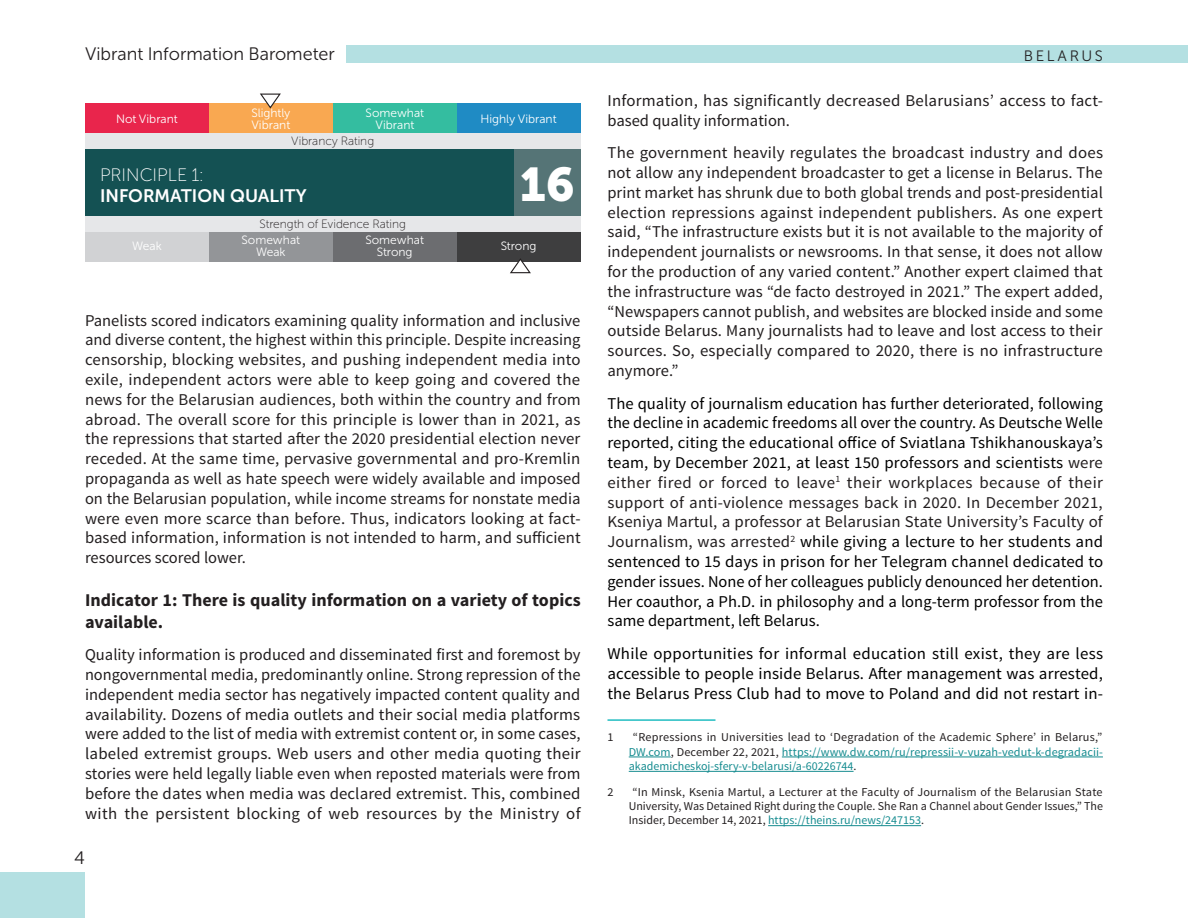
<style>
.page{position:relative;width:1188px;height:918px;background:#fff}
.page>*{position:absolute;margin:0;border:0;box-sizing:border-box;transform-origin:0 0}
.t1{font:47.1px "Museo Sans Cyrl 900";color:#fff}
.Indicator{font:700 18px/21.6px "Source Sans Pro";color:#231f20}
.t2{font:18px "Museo Sans Cyrl 300";color:#231f20}
.t3{font:18px "Museo Sans Cyrl 700";color:#fff}
.t4{font:18px "Museo Sans Cyrl 100";color:#fff}
.t5{font:16.5px/19.8px "Source Sans Pro";letter-spacing:.01em;color:#211d1e;text-align:justify}
.t6{font:16.5px/19.8px "Source Sans Pro";color:#000;text-align:justify}
.t7{font:16.5px/19.8px "Source Sans Pro";color:#231f20;text-align:justify}
.t8{font:15px "Museo Sans Cyrl 300";letter-spacing:.17em;color:#231f20}
.footnote_text{font:12px/14.4px "Source Sans Pro";color:#231f20;text-align:justify}
.footnote_text-2{font:12px/14.4px "Source Sans Pro";color:#168c90;text-align:justify}
.t9{font:12px/12px "Museo Sans Cyrl 300";color:#fff;text-align:center}
.t10{font:12px "Museo Sans Cyrl 100";color:#231f20}
.s1{color:#231f20}
.s2{color:#168c90}
</style>
<div class="page">
<div style="left:0;top:872px;width:85px;height:46px;background:#b4e0e2"></div>
<div style="left:346px;top:45px;width:842px;height:18px;background:#b4e0e2"></div>
<div style="left:85px;top:216px;width:495px;height:17px;background:#e6e7e9"></div>
<div style="left:85px;top:133px;width:495px;height:16px;background:#e6e7e9"></div>
<div style="left:85px;top:149px;width:495px;height:67px;background:#145153"></div>
<div style="left:514px;top:149px;width:66px;height:67px;background:#557476"></div>
<div style="left:333px;top:103px;width:124px;height:30px;background:#34bda0"></div>
<div style="left:457px;top:103px;width:123px;height:30px;background:#1f8bc4"></div>
<div style="left:209px;top:103px;width:124px;height:30px;background:#f9a851"></div>
<div style="left:85px;top:103px;width:124px;height:30px;background:#e9254c"></div>
<svg style="left:260px;top:93px;width:21px;height:16px"></svg>
<div style="left:333px;top:233px;width:124px;height:29px;background:#6c6d70"></div>
<div style="left:457px;top:233px;width:123px;height:29px;background:#3e3e3f"></div>
<div style="left:209px;top:233px;width:124px;height:29px;background:#939598"></div>
<div style="left:85px;top:233px;width:124px;height:29px;background:#d1d2d4"></div>
<svg style="left:510px;top:258px;width:21px;height:16px"></svg>
<hr style="left:607px;top:719px;width:108px;height:2px;background:#21bdc1">
<hr style="left:629px;top:757px;width:42px;height:1px;background:#168c90">
<hr style="left:782px;top:757px;width:321px;height:1px;background:#168c90">
<hr style="left:629px;top:771px;width:225px;height:1px;background:#168c90">
<hr style="left:768px;top:825px;width:153px;height:1px;background:#168c90">
<p class="t2" style="left:85px;top:44px;width:251px">Vibrant Information Barometer</p>
<p class="t9" style="left:116px;top:113px;width:63px">Not Vibrant</p>
<p class="t9" style="left:251px;top:107px;width:41px">Slightly</p>
<p class="t9" style="left:251px;top:119px;width:40px">Vibrant</p>
<p class="t9" style="left:366px;top:107px;width:60px">Somewhat<br>Vibrant</p>
<p class="t9" style="left:481px;top:113px;width:78px">Highly Vibrant</p>
<p class="t10" style="left:291px;top:134px;width:84px">Vibrancy Rating</p>
<p class="t4" style="left:100px;top:165px;width:105px">PRINCIPLE 1:</p>
<p class="t3" style="left:100px;top:186px;width:208px">INFORMATION QUALITY</p>
<p class="t9" style="left:132px;top:240px;width:31px">Weak</p>
<p class="t10" style="left:260px;top:218px;width:148px">Strength of Evidence Rating</p>
<p class="t9" style="left:242px;top:234px;width:60px">Somewhat</p>
<p class="t9" style="left:256px;top:246px;width:31px">Weak</p>
<p class="t9" style="left:365px;top:234px;width:60px">Somewhat</p>
<p class="t9" style="left:377px;top:246px;width:37px">Strong</p>
<p class="t1" style="left:520px;top:158px;width:56px">16</p>
<p class="t9" style="left:501px;top:240px;width:37px">Strong</p>
<p class="t7" style="left:85px;top:311px;width:497px">Panelists scored indicators examining quality information and inclusive and diverse content, the highest within this principle. Despite increasing censorship, blocking websites, and pushing independent media into exile, independent actors were able to keep going and covered the news for the Belarusian audiences, both within the country and from abroad. The overall score for this principle is lower than in 2021, as the repressions that started after the 2020 presidential election never receded. At the same time, pervasive governmental and pro-Kremlin propaganda as well as hate speech were widely available and imposed on the Belarusian population, while income streams for nonstate media were even more scarce than before. Thus, indicators looking at fact&shy;based information, information is not intended to harm, and sufficient resources scored lower.</p>
<p class="Indicator" style="left:85px;top:590px;width:497px">Indicator 1: There is quality information on a variety of topics available.</p>
<p class="t5" style="left:85px;top:645px;width:497px">Quality information is produced and disseminated first and foremost by nongovernmental media, predominantly online. Strong repression of the independent media sector has negatively impacted content quality and availability. Dozens of media outlets and their social media platforms were added to the list of media with extremist content or, in some cases, labeled extremist groups. Web users and other media quoting their stories were held legally liable even when reposted materials were from before the dates when media was declared extremist. This, combined with the persistent blocking of web resources by the Ministry of</p>
<p class="t2" style="left:74px;top:848px;width:12px">4</p>
<p class="t8" style="left:1024px;top:48px;width:80px">BELARUS</p>
<p class="t5" style="left:608px;top:91px;width:497px">Information, has significantly decreased Belarusians’ access to fact&shy;based quality information.</p>
<p class="t5" style="left:608px;top:143px;width:497px">The government heavily regulates the broadcast industry and does not allow any independent broadcaster to get a license in Belarus. The print market has shrunk due to both global trends and post-presidential election repressions against independent publishers. As one expert said, “The infrastructure exists but it is not available to the majority of independent journalists or newsrooms. In that sense, it does not allow for the production of any varied content.” Another expert claimed that the infrastructure was “de facto destroyed in 2021.” The expert added, “Newspapers cannot publish, and websites are blocked inside and some outside Belarus. Many journalists had to leave and lost access to their sources. So, especially compared to 2020, there is no infrastructure anymore.”</p>
<p class="t6" style="left:607px;top:394px;width:497px">The quality of journalism education has further deteriorated, following the decline in academic freedoms all over the country. As Deutsche Welle reported, citing the educational office of Sviatlana Tshikhanouskaya’s team, by December 2021, at least 150 professors and scientists <span class="s1">were either fired or forced to leave</span><sup>1</sup> <span class="s1">their workplaces because of their support of anti-violence messages back in 2020. In December 2021, Kseniya Martul, a professor at Belarusian State University’s Faculty of Journalism, was arrested</span><sup>2</sup> while giving a lecture to her students and sentenced to 15 days in prison for her Telegram channel dedicated to gender issues. None of her colleagues publicly denounced her detention.<br>Her coauthor, a Ph.D. in philosophy and a long-term professor from the same department, left Belarus.</p>
<p class="t6" style="left:607px;top:644px;width:497px">While opportunities for informal education still exist, they are less accessible to people inside Belarus. After management was arrested, the Belarus Press Club had to move to Poland and did not restart in-</p>
<p class="footnote_text" style="left:607px;top:730px;width:8px">1</p>
<p class="footnote_text-2" style="left:629px;top:730px;width:476px;text-indent:4px"><span class="s1">“Repressions in Universities lead to ‘Degradation of the Academic Sphere’ in Belarus,” </span>DW.com<span class="s1">, December 22, 2021,</span> https://www.dw.com/ru/repressii-v-vuzah-vedut-k-degradacii&shy;akademicheskoj-sfery-v-belarusi/a-60226744<span class="s1">.</span></p>
<p class="footnote_text" style="left:607px;top:785px;width:8px">2</p>
<p class="footnote_text" style="left:629px;top:785px;width:476px;text-indent:4px">“In Minsk, Ksenia Martul, a Lecturer at the Faculty of Journalism of the Belarusian State University, Was Detained Right during the Couple. She Ran a Channel about Gender Issues,” The Insider, December 14, 2021, <span class="s2">https://theins.ru/news/247153</span>.</p>
</div>
